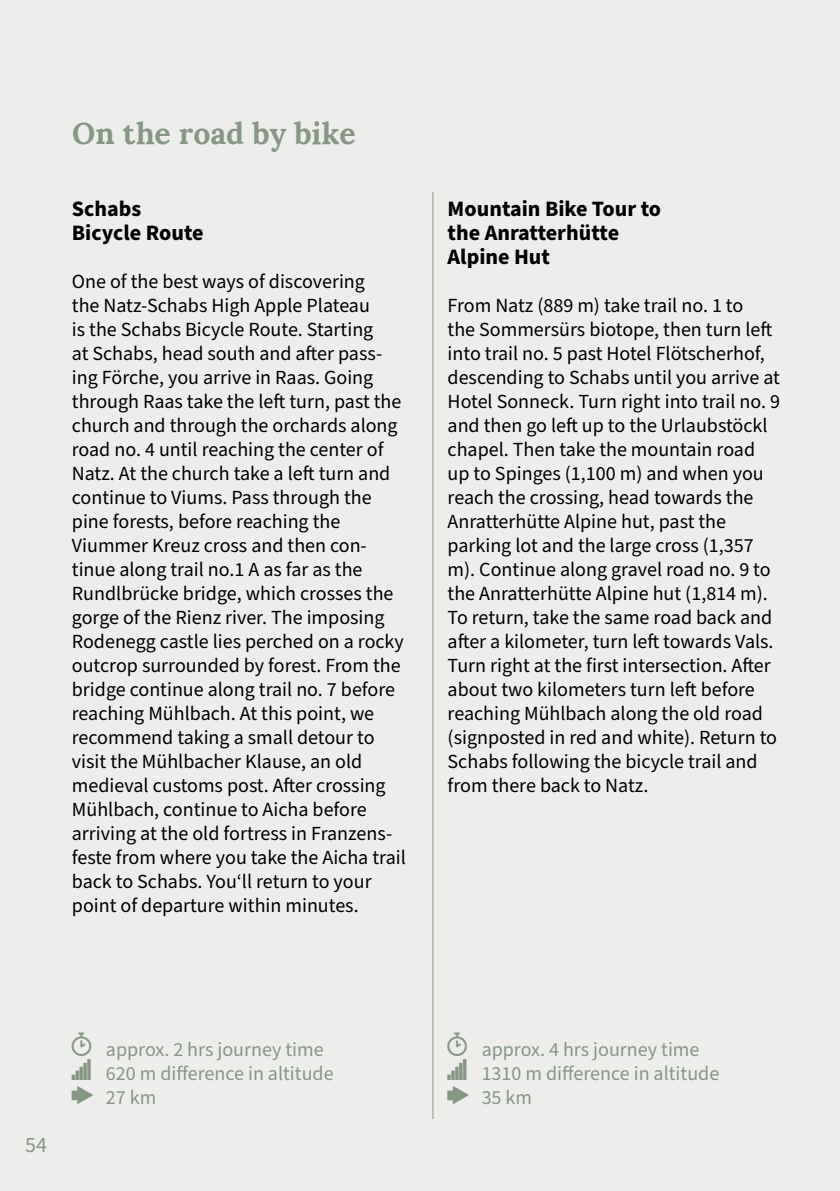
<style>
.page{position:relative;width:840px;height:1191px;background:#fff}
.page>*{position:absolute;margin:0;border:0;box-sizing:border-box;transform-origin:0 0}
.t1{font:700 30.2px "Lora";color:#869884}
.t2{font:700 22px/24px "Source Sans Pro";color:#000}
.t3{font:22px "Source Sans Pro";color:#869884}
.t4{font:20px/24px "Source Sans Pro";color:#000}
.t5{font:20px/24px "Source Sans Pro";color:#869884}
.s1{font-family:"Icons South St"}
.s2{font-family:"Icons South St";font-size:16px}
</style>
<div class="page">
<div style="left:0;top:0;width:839px;height:1191px;background:#edeeec"></div>
<hr style="left:432px;top:192px;width:1px;height:927px;background:#869884">
<h1 class="t1" style="left:72px;top:108px;width:285px">On the road by bike</h1>
<p class="t2" style="left:72px;top:197px;width:133px">Schabs<br>Bicycle Route</p>
<p class="t4" style="left:72px;top:270px;width:335px">One of the best ways of discovering<br>the Natz-Schabs High Apple Plateau<br>is the Schabs Bicycle Route. Starting<br>at Schabs, head south and after pass&shy;ing Förche, you arrive in Raas. Going through Raas take the left turn, past the church and through the orchards along road no. 4 until reaching the center of Natz. At the church take a left turn and continue to Viums. Pass through the pine forests, before reaching the Viummer Kreuz cross and then con&shy;tinue along trail no.1 A as far as the Rundlbrücke bridge, which crosses the gorge of the Rienz river. The imposing Rodenegg castle lies perched on a rocky outcrop surrounded by forest. From the bridge continue along trail no. 7 before reaching Mühlbach. At this point, we recommend taking a small detour to visit the Mühlbacher Klause, an old medieval customs post. After crossing Mühlbach, continue to Aicha before arriving at the old fortress in Franzens&shy;feste from where you take the Aicha trail back to Schabs. You‘ll return to your point of departure within minutes.</p>
<p class="t2" style="left:447px;top:197px;width:215px">Mountain Bike Tour to the Anratterhütte<br>Alpine Hut</p>
<p class="t4" style="left:447px;top:294px;width:334px">From Natz (889 m) take trail no. 1 to<br>the Sommersürs biotope, then turn left into trail no. 5 past Hotel Flötscherhof, descending to Schabs until you arrive at Hotel Sonneck. Turn right into trail no. 9 and then go left up to the Urlaubstöckl chapel. Then take the mountain road up to Spinges (1,100 m) and when you reach the crossing, head towards the Anratterhütte Alpine hut, past the parking lot and the large cross (1,357 m). Continue along gravel road no. 9 to the Anratterhütte Alpine hut (1,814 m).<br>To return, take the same road back and after a kilometer, turn left towards Vals.<br>Turn right at the first intersection. After about two kilometers turn left before reaching Mühlbach along the old road (signposted in red and white). Return to Schabs following the bicycle trail and from there back to Natz.</p>
<p class="t3" style="left:25px;top:1130px;width:23px">54</p>
<p class="t5" style="left:72px;top:1038px;width:263px"><span class="s1">M</span> approx. 2 hrs journey time <span class="s1">q</span> 620 m difference in altitude<br><span class="s2">S</span> 27 km</p>
<p class="t5" style="left:447px;top:1038px;width:273px"><span class="s1">M</span> approx. 4 hrs journey time <span class="s1">q</span> 1310 m difference in altitude<br><span class="s2">S</span> 35 km</p>
</div>
